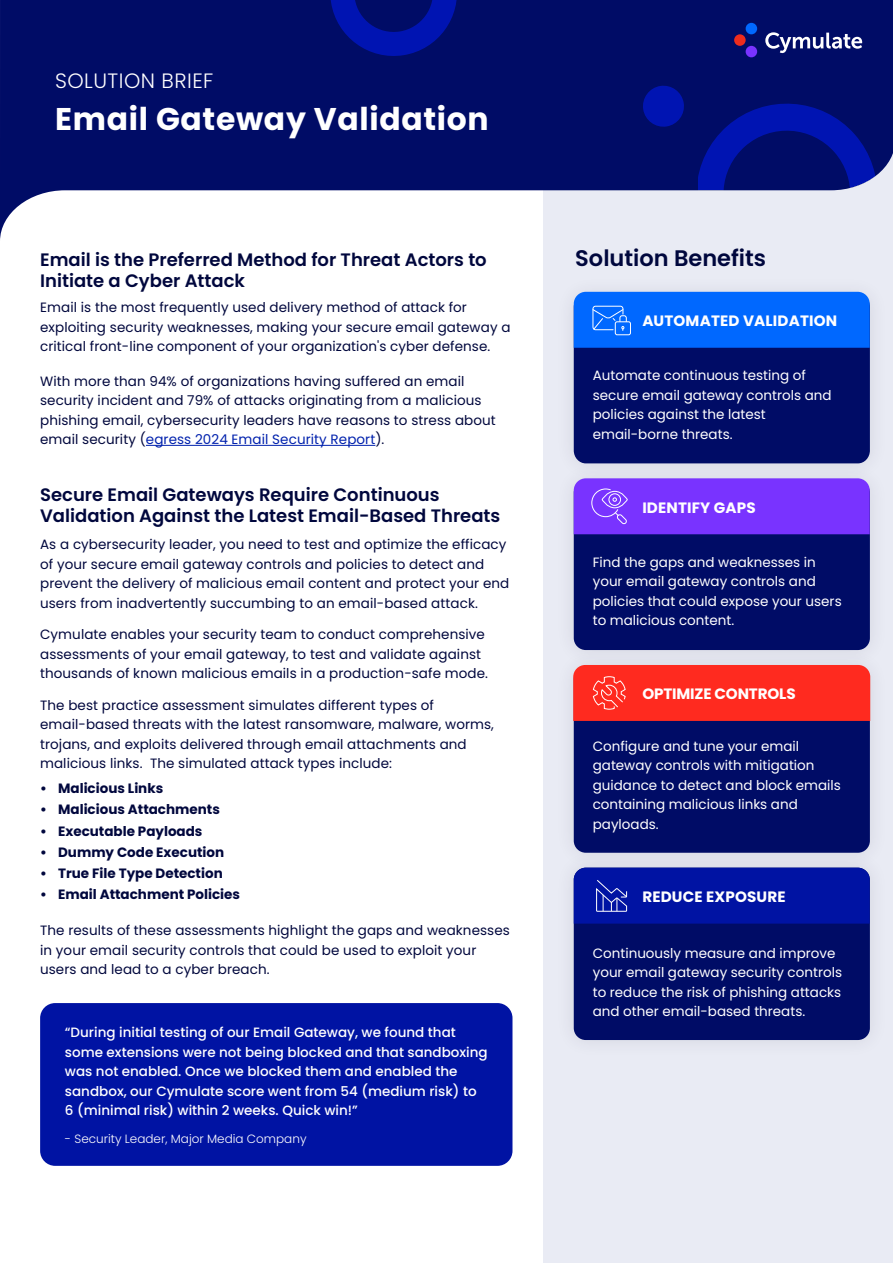
<style>
.page{position:relative;width:893px;height:1263px;background:#fff}
.page>*{position:absolute;margin:0;border:0;box-sizing:border-box;transform-origin:0 0}
.t1{font:700 31.35px "Poppins";letter-spacing:.02em;color:#fff}
.t2{font:600 22.5px "Poppins";color:#00073d}
.t3{font:300 20.7px "Poppins";letter-spacing:.02em;color:#fff}
.t4{font:600 18px/21px "Poppins";color:#00073d}
.t5{font:700 15px "Poppins";letter-spacing:.01em;color:#fff}
.t6{font:700 15px "Poppins";letter-spacing:-.01em;color:#fff}
.t7{font:13.5px/19.5px "Poppins";letter-spacing:.005em;color:#00073d}
.t8{font:13.5px/19.5px "Poppins";color:#fff}
.t9{font:500 13.5px/19.5px "Poppins";color:#fff}
.t10{font:700 13.5px/21px "Poppins";color:#00073d}
.t11{font:300 12px "Poppins";color:#fff}
.s1{color:#0021ad}
</style>
<div class="page">
<div style="left:544px;top:96px;width:349px;height:1167px;background:#e9ebf4"></div>
<svg style="left:0;top:0;width:893px;height:241px;fill:#000c66"></svg>
<svg style="left:643px;top:86px;width:41px;height:41px;background:#0012a1"></svg>
<svg style="left:330px;top:0;width:127px;height:56px;background:#000f8b"></svg>
<svg style="left:698px;top:104px;width:179px;height:137px"></svg>
<hr style="left:146px;top:445px;width:229px;height:1px;background:#0021ad">
<svg style="left:765px;top:32px;width:97px;height:21px"></svg>
<div style="left:734px;top:34px;width:12px;height:12px;background:#ed2c1d;border-radius:50%"></div>
<div style="left:746px;top:23px;width:11px;height:11px;background:#0068ff;border-radius:50%"></div>
<div style="left:746px;top:46px;width:11px;height:11px;background:#7933ff;border-radius:50%"></div>
<div style="left:574px;top:481px;width:296px;height:169px;background:#000c66;border-radius:12px"></div>
<div style="left:574px;top:489px;width:296px;height:45px;background:#7933ff"></div>
<img style="left:573px;top:642px;width:298px;height:201px">
<div style="left:574px;top:667px;width:296px;height:186px;background:#000c66;border-radius:12px"></div>
<div style="left:573px;top:665px;width:297px;height:56px;background:#ff2a1f"></div>
<img style="left:573px;top:291px;width:298px;height:198px">
<div style="left:574px;top:294px;width:296px;height:169px;background:#000c66;border-radius:12px"></div>
<div style="left:574px;top:292px;width:296px;height:56px;background:#0068ff"></div>
<img style="left:573px;top:843px;width:298px;height:198px">
<div style="left:574px;top:868px;width:296px;height:172px;background:#000c66;border-radius:12px"></div>
<div style="left:574px;top:868px;width:296px;height:56px;background:#0013a3"></div>
<div style="left:40px;top:1003px;width:472px;height:163px;background:#0013a3;border-radius:15px"></div>
<h3 class="t3" style="left:55px;top:71px;width:160px">SOLUTION BRIEF</h3>
<h1 class="t1" style="left:55px;top:105px;width:435px">Email Gateway Validation</h1>
<h3 class="t4" style="left:40px;top:251px;width:448px">Email is the Preferred Method for Threat Actors to<br>Initiate a Cyber Attack</h3>
<p class="t7" style="left:40px;top:298px;width:472px">Email is the most frequently used delivery method of attack for exploiting security weaknesses, making your secure email gateway a critical front-line component of your organization's cyber defense.</p>
<p class="t7" style="left:40px;top:372px;width:457px">With more than 94% of organizations having suffered an email security incident and 79% of attacks originating from a malicious phishing email, cybersecurity leaders have reasons to stress about email security (<span class="s1">egress 2024 Email Security Report</span>).</p>
<h3 class="t4" style="left:40px;top:486px;width:462px">Secure Email Gateways Require Continuous<br>Validation Against the Latest Email-Based Threats</h3>
<p class="t7" style="left:40px;top:535px;width:471px">As a cybersecurity leader, you need to test and optimize the efficacy of your secure email gateway controls and policies to detect and prevent the delivery of malicious email content and protect your end users from inadvertently succumbing to an email-based attack.</p>
<p class="t7" style="left:40px;top:625px;width:449px">Cymulate enables your security team to conduct comprehensive assessments of your email gateway, to test and validate against thousands of known malicious emails in a production-safe mode.</p>
<p class="t7" style="left:40px;top:696px;width:455px">The best practice assessment simulates different types of email-based threats with the latest ransomware, malware, worms, trojans, and exploits delivered through email attachments and malicious links. The simulated attack types include:</p>
<p class="t10" style="left:40px;top:779px;width:201px">ï Malicious Links<br>ï Malicious Attachments<br>ï Executable Payloads<br>ï Dummy Code Execution<br>ï True File Type Detection<br>ï Email Attachment Policies</p>
<p class="t7" style="left:40px;top:921px;width:471px">The results of these assessments highlight the gaps and weaknesses in your email security controls that could be used to exploit your users and lead to a cyber breach.</p>
<p class="t9" style="left:65px;top:1023px;width:424px">“During initial testing of our Email Gateway, we found that some extensions were not being blocked and that sandboxing was not enabled. Once we blocked them and enabled the sandbox, our Cymulate score went from 54 (medium risk) to 6 (minimal risk) within 2 weeks. Quick win!”</p>
<p class="t11" style="left:65px;top:1134px;width:243px">- Security Leader, Major Media Company</p>
<h2 class="t2" style="left:575px;top:249px;width:192px">Solution Benefits</h2>
<p class="t5" style="left:642px;top:314px;width:196px">AUTOMATED VALIDATION</p>
<p class="t8" style="left:593px;top:366px;width:240px">Automate continuous testing of secure email gateway controls and policies against the latest email-borne threats.</p>
<p class="t5" style="left:642px;top:501px;width:115px">IDENTIFY GAPS</p>
<p class="t8" style="left:593px;top:553px;width:250px">Find the gaps and weaknesses in your email gateway controls and policies that could expose your users to malicious content.</p>
<p class="t6" style="left:642px;top:687px;width:155px">OPTIMIZE CONTROLS</p>
<p class="t8" style="left:593px;top:736px;width:250px">Configure and tune your email gateway controls with mitigation guidance to detect and block emails containing malicious links and payloads.</p>
<p class="t5" style="left:642px;top:890px;width:145px">REDUCE EXPOSURE</p>
<p class="t8" style="left:593px;top:943px;width:251px">Continuously measure and improve your email gateway security controls to reduce the risk of phishing attacks and other email-based threats.</p>
</div>
